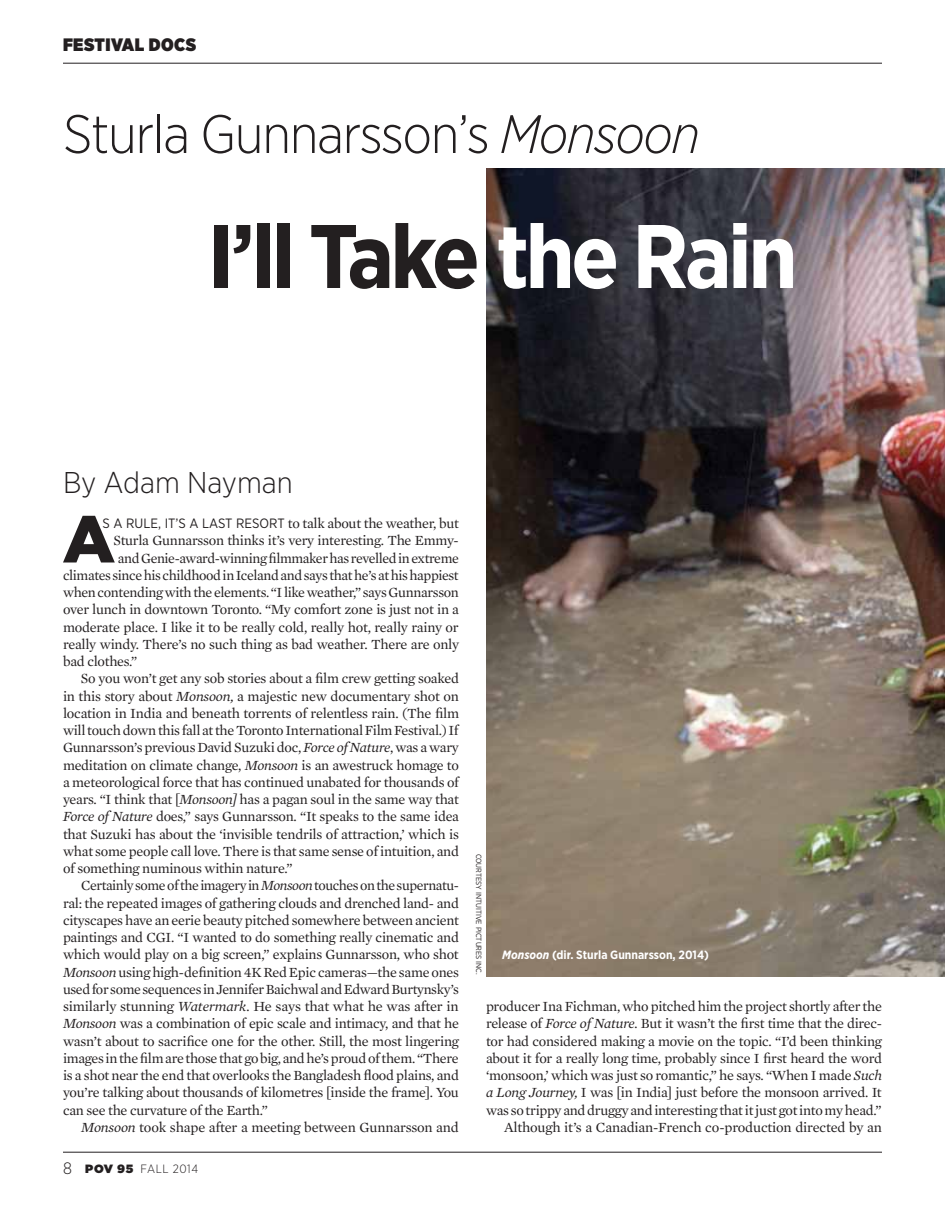
<style>
.page{position:relative;width:945px;height:1215px;background:#fff}
.page>*{position:absolute;margin:0;border:0;box-sizing:border-box;transform-origin:0 0}
.t1{font:700 90px "Gotham Narrow";letter-spacing:-.04em;color:#231f20}
.t2{font:900 66.3px "Gotham";color:#231f20}
.t3{font:300 54px "Gotham Narrow";letter-spacing:-.025em;color:#231f20}
.t4{font:300 30px "Gotham Narrow";color:#231f20}
.t5{font:900 18px "Gotham Narrow";letter-spacing:.025em;color:#231f20}
.t6{font:14.25px/17.2px "Mercury Text G1";letter-spacing:-.02em;color:#231f20;text-align:right}
.t7{font:700 12px "Gotham Narrow";color:#fff}
.t8{font:300 12px "Gotham Narrow";letter-spacing:.05em;color:#231f20}
.t9{font:7.5px "Gotham Narrow";color:#231f20}
.s1{font-style:italic}
.s2{color:#fff}
.s3{font-family:"Gotham Narrow";font-size:13.5px}
.s4{font-size:16.5px}
.s5{font-family:"Gotham";font-weight:900}
</style>
<div class="page">
<hr style="left:63px;top:63px;width:819px;height:1px;background:#231f20">
<hr style="left:63px;top:1152px;width:819px;height:1px;background:#231f20">
<img style="left:486px;top:169px;width:459px;height:807px">
<p class="t5" style="left:63px;top:32px;width:135px">FESTIVAL DOCS</p>
<h3 class="t3" style="left:63px;top:101px;width:639px">Sturla Gunnarsson’s <span class="s1">Monsoon</span></h3>
<h1 class="t1" style="left:208px;top:199px;width:591px">I’ll Take <span class="s2">the Rain</span></h1>
<h3 class="t4" style="left:63px;top:464px;width:231px">By Adam Nayman</h3>
<h2 class="t2" style="left:63px;top:499px;width:54px">A</h2>
<p class="t6" style="left:103px;top:514px;width:358px"><span class="s3">S A RULE, IT’S A LAST RESORT</span> to talk about the weather, but</p>
<p class="t6" style="left:114px;top:531px;width:347px">Sturla Gunnarsson thinks it’s very interesting. The Emmy-</p>
<p class="t6" style="left:118px;top:548px;width:343px">and Genie-award-winning filmmaker has revelled in extreme</p>
<p class="t6" style="left:63px;top:566px;width:397px">climates since his childhood in Iceland and says that he’s at his happiest</p>
<p class="t6" style="left:63px;top:583px;width:397px">when contending with the elements. “I like weather,” says Gunnarsson</p>
<p class="t6" style="left:63px;top:600px;width:398px">over lunch in downtown Toronto. “My comfort zone is just not in a</p>
<p class="t6" style="left:63px;top:617px;width:397px">moderate place. I like it to be really cold, really hot, really rainy or</p>
<p class="t6" style="left:63px;top:635px;width:398px">really windy. There’s no such thing as bad weather. There are only</p>
<p class="t6" style="left:63px;top:652px;width:76px">bad clothes.”</p>
<p class="t6" style="left:81px;top:669px;width:379px">So you won’t get any sob stories about a film crew getting soaked</p>
<p class="t6" style="left:63px;top:686px;width:398px">in this story about <span class="s1">Monsoon,</span> a majestic new documentary shot on</p>
<p class="t6" style="left:63px;top:704px;width:398px">location in India and beneath torrents of relentless rain. (The film</p>
<p class="t6" style="left:63px;top:721px;width:397px">will touch down this fall at the Toronto International Film Festival.) If</p>
<p class="t6" style="left:63px;top:738px;width:397px">Gunnarsson’s previous David Suzuki doc, <span class="s1">Force of Nature</span>, was a wary</p>
<p class="t6" style="left:63px;top:755px;width:398px">meditation on climate change, <span class="s1">Monsoon</span> is an awestruck homage to</p>
<p class="t6" style="left:63px;top:773px;width:397px">a meteorological force that has continued unabated for thousands of</p>
<p class="t6" style="left:63px;top:790px;width:397px">years. “I think that [<span class="s1">Monsoon]</span> has a pagan soul in the same way that</p>
<p class="t6" style="left:63px;top:807px;width:398px"><span class="s1">Force of Nature</span> does,” says Gunnarsson. “It speaks to the same idea</p>
<p class="t6" style="left:63px;top:824px;width:398px">that Suzuki has about the ‘invisible tendrils of attraction,’ which is</p>
<p class="t6" style="left:63px;top:842px;width:398px">what some people call love. There is that same sense of intuition, and</p>
<p class="t6" style="left:63px;top:859px;width:231px">of something numinous within nature.”</p>
<p class="t6" style="left:81px;top:876px;width:380px">Certainly some of the imagery in <span class="s1">Monsoon</span> touches on the supernatu-</p>
<p class="t6" style="left:63px;top:893px;width:397px">ral: the repeated images of gathering clouds and drenched land- and</p>
<p class="t6" style="left:63px;top:911px;width:398px">cityscapes have an eerie beauty pitched somewhere between ancient</p>
<p class="t6" style="left:63px;top:928px;width:398px">paintings and CGI. “I wanted to do something really cinematic and</p>
<p class="t6" style="left:63px;top:945px;width:397px">which would play on a big screen,” explains Gunnarsson, who shot</p>
<p class="t6" style="left:63px;top:962px;width:397px"><span class="s1">Monsoon</span> using high-definition 4K Red Epic cameras—the same ones</p>
<p class="t6" style="left:63px;top:980px;width:397px">used for some sequences in Jennifer Baichwal and Edward Burtynsky’s</p>
<p class="t6" style="left:63px;top:997px;width:397px">similarly stunning <span class="s1">Watermark.</span> He says that what he was after in</p>
<p class="t6" style="left:63px;top:1014px;width:398px"><span class="s1">Monsoon</span> was a combination of epic scale and intimacy, and that he</p>
<p class="t6" style="left:63px;top:1031px;width:397px">wasn’t about to sacrifice one for the other. Still, the most lingering</p>
<p class="t6" style="left:63px;top:1049px;width:397px">images in the film are those that go big, and he’s proud of them. “There</p>
<p class="t6" style="left:63px;top:1066px;width:398px">is a shot near the end that overlooks the Bangladesh flood plains, and</p>
<p class="t6" style="left:63px;top:1083px;width:397px">you’re talking about thousands of kilometres [inside the frame]. You</p>
<p class="t6" style="left:63px;top:1100px;width:206px">can see the curvature of the Earth.”</p>
<p class="t6" style="left:81px;top:1118px;width:380px"><span class="s1">Monsoon</span> took shape after a meeting between Gunnarsson and</p>
<p class="t8" style="left:63px;top:1161px;width:137px"><span class="s4">8</span> <span class="s5">POV 95</span> FALL 2014</p>
<p class="t9" style="left:484px;top:854px;width:123px;rotate:90deg">COURTESY INTUITIVE PICTURES INC.</p>
<p class="t7" style="left:502px;top:947px;width:208px"><span class="s1">Monsoon</span> (dir. Sturla Gunnarsson, 2014)</p>
<p class="t6" style="left:486px;top:997px;width:397px">producer Ina Fichman, who pitched him the project shortly after the release of <span class="s1">Force of Nature.</span> But it wasn’t the first time that the direc&shy;tor had considered making a movie on the topic. “I’d been thinking about it for a really long time, probably since I first heard the word ‘monsoon,’ which was just so romantic,” he says. “When I made <span class="s1">Such a Long Journey,</span> I was [in India] just before the monsoon arrived. It was so trippy and druggy and interesting that it just got into my head.” Although it’s a Canadian-French co-production directed by an</p>
</div>
